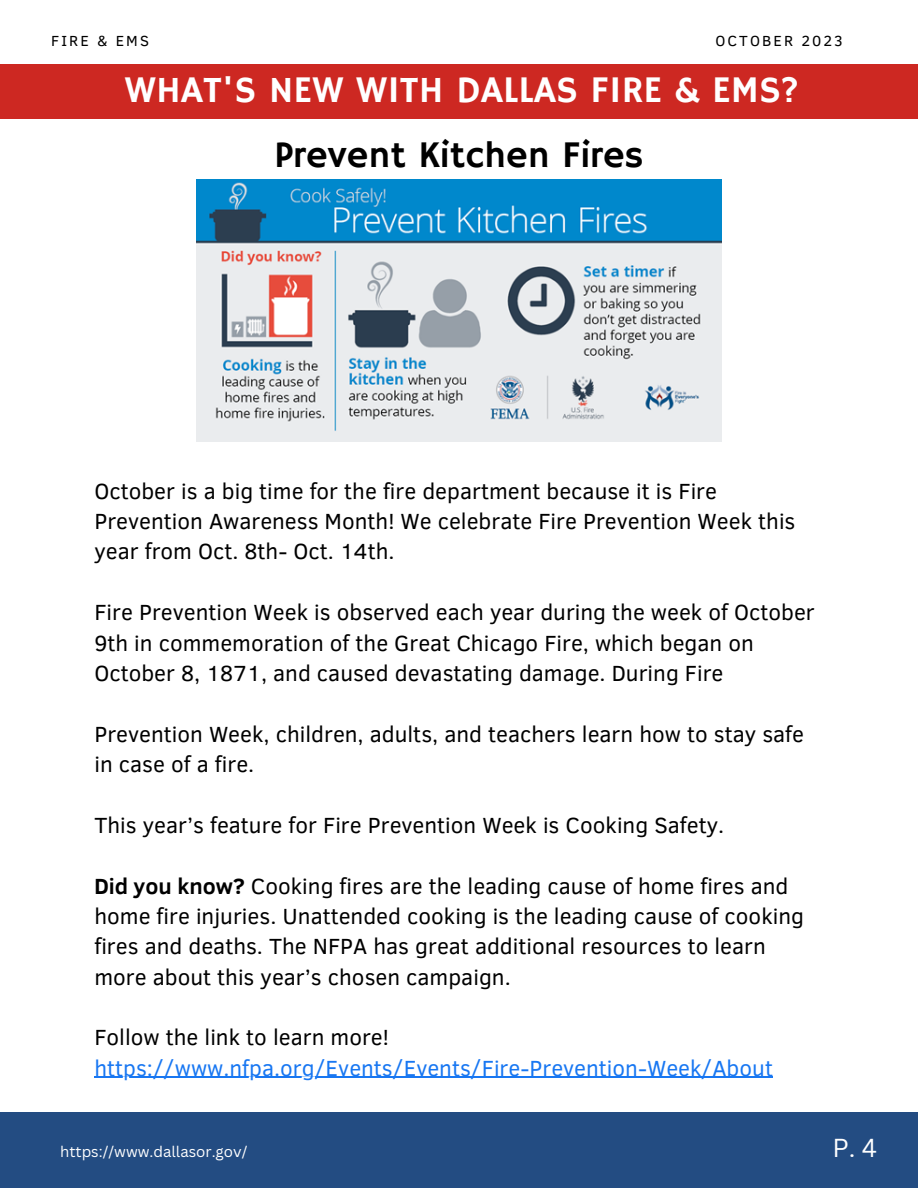
<style>
.page{position:relative;width:918px;height:1188px;background:#fff}
.page>*{position:absolute;margin:0;border:0;box-sizing:border-box;transform-origin:0 0}
.t1{font:37.5px "Hammersmith One";color:#fff}
.t2{font:37.5px "Hammersmith One";color:#000}
.t3{font:25.35px "Canva Sans";color:#fff}
.t4{font:22.5px/30.3px "Clear Sans";color:#000}
.t5{font:22.5px/30.3px "Clear Sans";color:#1877f2}
.t6{font:15px "Canva Sans";color:#fff}
.t7{font:15px "Clear Sans";letter-spacing:.14em;color:#000}
.s1{font-weight:700}
.s2{color:#000}
</style>
<div class="page">
<div style="left:0;top:1112px;width:918px;height:76px;background:#234c82"></div>
<div style="left:0;top:64px;width:918px;height:55px;background:#cd2822"></div>
<hr style="left:94px;top:1077px;width:679px;height:1px;background:#1877f2">
<img style="left:196px;top:180px;width:525px;height:262px">
<p class="t7" style="left:51px;top:29px;width:99px">FIRE &amp; EMS</p>
<p class="t7" style="left:715px;top:29px;width:129px">OCTOBER 2023</p>
<p class="t1" style="left:125px;top:68px;width:676px">WHAT'S NEW WITH DALLAS FIRE &amp; EMS?</p>
<p class="t2" style="left:274px;top:133px;width:371px">Prevent Kitchen Fires</p>
<p class="t4" style="left:94px;top:474px;width:703px">October is a big time for the fire department because it is Fire<br>Prevention Awareness Month! We celebrate Fire Prevention Week this year from Oct. 8th- Oct. 14th.</p>
<p class="t4" style="left:94px;top:596px;width:722px">Fire Prevention Week is observed each year during the week of October<br>9th in commemoration of the Great Chicago Fire, which began on<br>October 8, 1871, and caused devastating damage. During Fire</p>
<p class="t4" style="left:94px;top:717px;width:711px">Prevention Week, children, adults, and teachers learn how to stay safe in case of a fire.</p>
<p class="t4" style="left:94px;top:809px;width:631px">This year’s feature for Fire Prevention Week is Cooking Safety.</p>
<p class="t4" style="left:94px;top:869px;width:711px"><span class="s1">Did you know?</span> Cooking fires are the leading cause of home fires and home fire injuries. Unattended cooking is the leading cause of cooking fires and deaths. The NFPA has great additional resources to learn more about this year’s chosen campaign.</p>
<p class="t5" style="left:94px;top:1021px;width:680px"><span class="s2">Follow the link to learn more! </span>https://www.nfpa.org/Events/Events/Fire-Prevention-Week/About</p>
<p class="t6" style="left:60px;top:1141px;width:189px">https://www.dallasor.gov/</p>
<p class="t3" style="left:832px;top:1130px;width:46px">P. 4</p>
</div>
